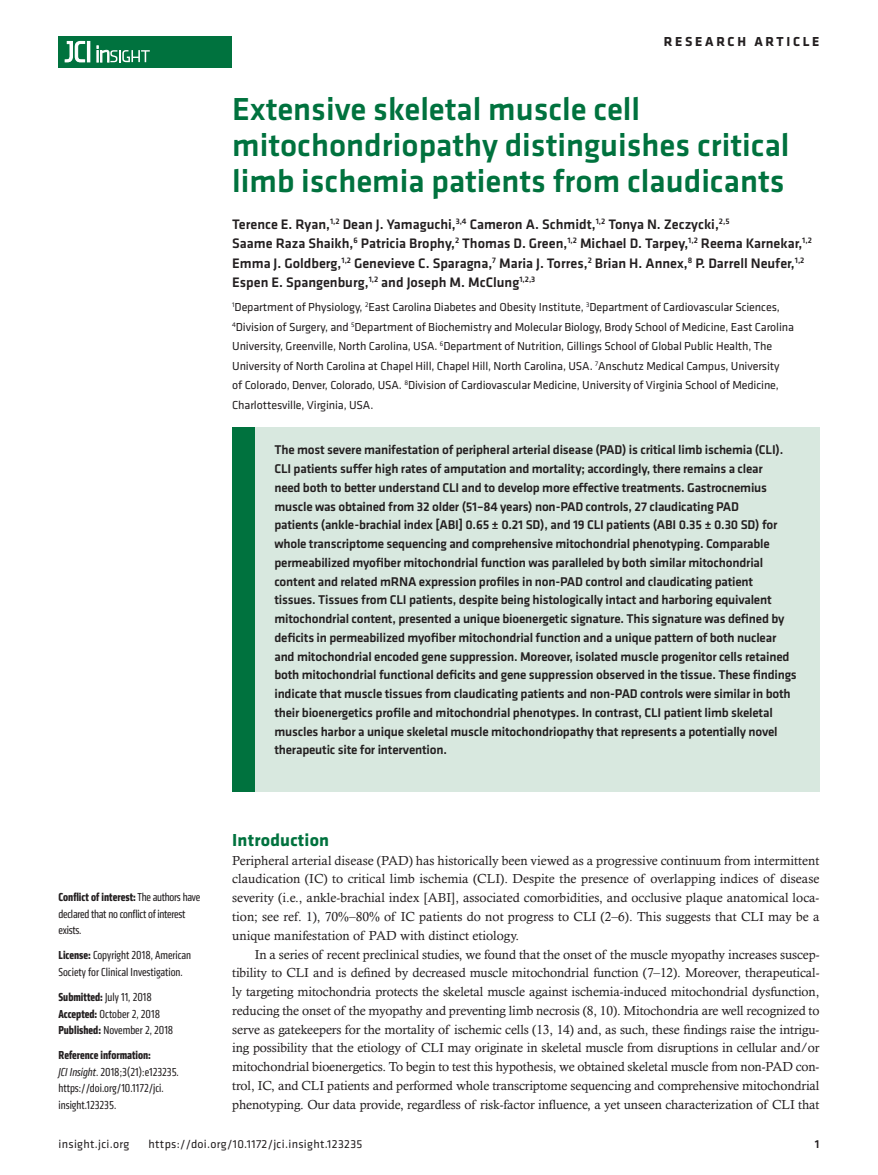
<style>
.page{position:relative;width:878px;height:1175px;background:#fff}
.page>*{position:absolute;margin:0;border:0;box-sizing:border-box;transform-origin:0 0}
.t1{font:500 33px/36px "Klavika Basic";color:#00723e}
.t2{font:700 18px "Klavika";letter-spacing:.01em;color:#00723e}
.t3{font:500 14.25px/19.5px "Klavika Basic";color:#231f20}
.t4{font:700 13.5px "Klavika Basic";letter-spacing:.2em;color:#231f20}
.t5{font:500 13.2px/18.8px "Klavika Basic";letter-spacing:-.015em;color:#231f20}
.t6{font:13.2px/18.8px "Calisto MT Std";letter-spacing:-.01em;color:#231f20;text-align:justify}
.t7{font:12px/19.5px "Klavika";letter-spacing:-.01em;color:#231f20}
.t8{font:condensed 12px/16.5px "Klavika";color:#231f20}
.t9{font:condensed 12px/16.5px "Klavika";letter-spacing:-.02em;color:#231f20}
.t10{font:12px "Klavika Basic";letter-spacing:.025em;color:#231f20}
.t11{font:500 12px "Klavika Basic";color:#231f20}
.s1{font-weight:700}
.s2{font-style:italic}
</style>
<div class="page">
<div style="left:59px;top:36px;width:173px;height:31px;background:#00723e"></div>
<hr style="left:87px;top:41px;width:3px;height:21px;background:#fff">
<svg style="left:64px;top:41px;width:21px;height:22px"></svg>
<svg style="left:97px;top:46px;width:53px;height:16px"></svg>
<div style="left:232px;top:427px;width:587px;height:365px;background:#d8e8df"></div>
<div style="left:232px;top:427px;width:22px;height:365px;background:#00723e"></div>
<p class="t4" style="left:663px;top:32px;width:157px">RESEARCH ARTICLE</p>
<h1 class="t1" style="left:232px;top:91px;width:559px">Extensive skeletal muscle cell mitochondriopathy distinguishes critical limb ischemia patients from claudicants</h1>
<p class="t3" style="left:232px;top:214px;width:581px">Terence E. Ryan,<sup>1,2</sup> Dean J. Yamaguchi,<sup>3,4</sup> Cameron A. Schmidt,<sup>1,2</sup> Tonya N. Zeczycki,<sup>2,5<br></sup>Saame Raza Shaikh,<sup>6</sup> Patricia Brophy,<sup>2</sup> Thomas D. Green,<sup>1,2</sup> Michael D. Tarpey,<sup>1,2</sup> Reema Karnekar,<sup>1,2<br></sup>Emma J. Goldberg,<sup>1,2</sup> Genevieve C. Sparagna,<sup>7</sup> Maria J. Torres,<sup>2</sup> Brian H. Annex,<sup>8</sup> P. Darrell Neufer,<sup>1,2<br></sup>Espen E. Spangenburg,<sup>1,2</sup> and Joseph M. McClung<sup>1,2,3</sup></p>
<p class="t7" style="left:232px;top:297px;width:563px"><sup>1</sup>Department of Physiology, <sup>2</sup>East Carolina Diabetes and Obesity Institute, <sup>3</sup>Department of Cardiovascular Sciences, <sup>4</sup>Division of Surgery, and <sup>5</sup>Department of Biochemistry and Molecular Biology, Brody School of Medicine, East Carolina University, Greenville, North Carolina, USA. <sup>6</sup>Department of Nutrition, Gillings School of Global Public Health, The University of North Carolina at Chapel Hill, Chapel Hill, North Carolina, USA. <sup>7</sup>Anschutz Medical Campus, University<br>of Colorado, Denver, Colorado, USA. <sup>8</sup>Division of Cardiovascular Medicine, University of Virginia School of Medicine, Charlottesville, Virginia, USA.</p>
<p class="t9" style="left:59px;top:889px;width:143px"><span class="s1">Conflict of interest:</span> The authors have declared that no conflict of interest exists.</p>
<p class="t8" style="left:59px;top:947px;width:134px"><span class="s1">License:</span> Copyright 2018, American<br>Society for Clinical Investigation.</p>
<p class="t8" style="left:59px;top:988px;width:116px"><span class="s1">Submitted:</span> July 11, 2018<br><span class="s1">Accepted:</span> October 2, 2018<br><span class="s1">Published:</span> November 2, 2018</p>
<p class="t8" style="left:59px;top:1046px;width:122px"><span class="s1">Reference information:<br></span><span class="s2">JCI Insight</span>. 2018;3(21):e123235. https://doi.org/10.1172/jci. insight.123235.</p>
<p class="t5" style="left:274px;top:440px;width:524px">The most severe manifestation of peripheral arterial disease (PAD) is critical limb ischemia (CLI).<br>CLI patients suffer high rates of amputation and mortality; accordingly, there remains a clear<br>need both to better understand CLI and to develop more effective treatments. Gastrocnemius muscle was obtained from 32 older (51–84 years) non-PAD controls, 27 claudicating PAD<br>patients (ankle-brachial index [ABI] 0.65 ± 0.21 SD), and 19 CLI patients (ABI 0.35 ± 0.30 SD) for whole transcriptome sequencing and comprehensive mitochondrial phenotyping. Comparable permeabilized myofiber mitochondrial function was paralleled by both similar mitochondrial content and related mRNA expression profiles in non-PAD control and claudicating patient tissues. Tissues from CLI patients, despite being histologically intact and harboring equivalent mitochondrial content, presented a unique bioenergetic signature. This signature was defined by deficits in permeabilized myofiber mitochondrial function and a unique pattern of both nuclear and mitochondrial encoded gene suppression. Moreover, isolated muscle progenitor cells retained both mitochondrial functional deficits and gene suppression observed in the tissue. These findings indicate that muscle tissues from claudicating patients and non-PAD controls were similar in both their bioenergetics profile and mitochondrial phenotypes. In contrast, CLI patient limb skeletal muscles harbor a unique skeletal muscle mitochondriopathy that represents a potentially novel therapeutic site for intervention.</p>
<h2 class="t2" style="left:232px;top:827px;width:98px">Introduction</h2>
<p class="t6" style="left:232px;top:850px;width:588px">Peripheral arterial disease (PAD) has historically been viewed as a progressive continuum from intermittent claudication (IC) to critical limb ischemia (CLI). Despite the presence of overlapping indices of disease severity (i.e., ankle-brachial index [ABI], associated comorbidities, and occlusive plaque anatomical loca&shy;tion; see ref. 1), 70%–80% of IC patients do not progress to CLI (2–6). This suggests that CLI may be a unique manifestation of PAD with distinct etiology.</p>
<p class="t6" style="left:232px;top:944px;width:588px;text-indent:22px">In a series of recent preclinical studies, we found that the onset of the muscle myopathy increases suscep&shy;tibility to CLI and is defined by decreased muscle mitochondrial function (7–12). Moreover, therapeutical&shy;ly targeting mitochondria protects the skeletal muscle against ischemia-induced mitochondrial dysfunction, reducing the onset of the myopathy and preventing limb necrosis (8, 10). Mitochondria are well recognized to serve as gatekeepers for the mortality of ischemic cells (13, 14) and, as such, these findings raise the intrigu&shy;ing possibility that the etiology of CLI may originate in skeletal muscle from disruptions in cellular and/or mitochondrial bioenergetics. To begin to test this hypothesis, we obtained skeletal muscle from non-PAD con&shy;trol, IC, and CLI patients and performed whole transcriptome sequencing and comprehensive mitochondrial phenotyping. Our data provide, regardless of risk-factor influence, a yet unseen characterization of CLI that</p>
<p class="t10" style="left:58px;top:1135px;width:72px">insight.jci.org</p>
<p class="t10" style="left:148px;top:1135px;width:215px">https://doi.org/10.1172/jci.insight.123235</p>
<p class="t11" style="left:814px;top:1135px;width:6px">1</p>
</div>
